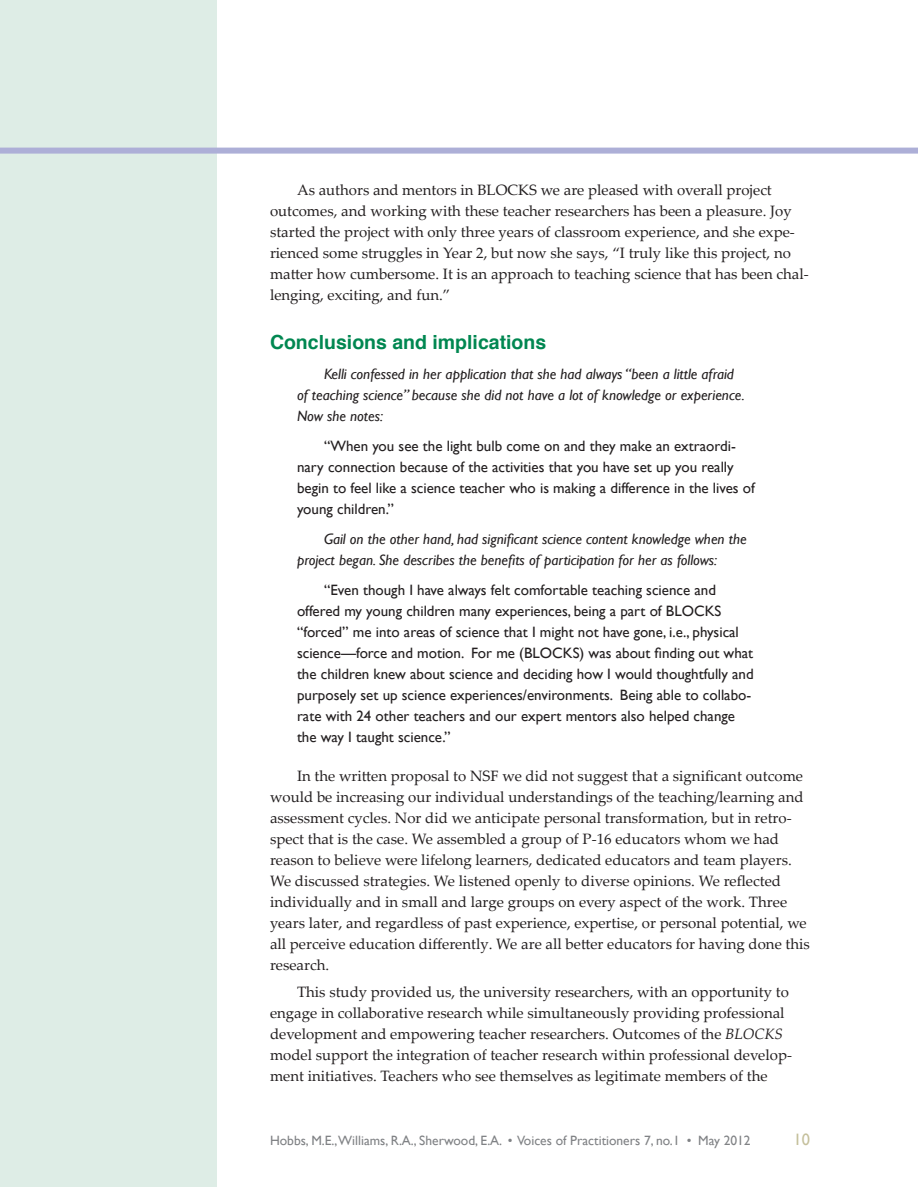
<style>
.page{position:relative;width:918px;height:1188px;background:#fff}
.page>*{position:absolute;margin:0;border:0;box-sizing:border-box;transform-origin:0 0}
.SH1{font:700 19.5px "Helvetica";color:#008751}
.t1{font:16.5px "Gill Sans";color:#c5c09c}
.body_text{font:15px/21px "Palatino Linotype";color:#231f20}
.Vignette{font:15px/21px "Gill Sans";color:#231f20}
.Vignette-2{font:italic 15px/21px "Gill Sans";color:#231f20}
.t2{font:13.5px "Gill Sans";color:#808285}
.s1{font-style:italic}
</style>
<div class="page">
<div style="left:0;top:1px;width:216px;height:1186px;background:#deede6"></div>
<div style="left:0;top:148px;width:918px;height:6px;background:#adafd7"></div>
<p class="body_text" style="left:270px;top:178px;width:540px;text-indent:27px">As authors and mentors in BLOCKS we are pleased with overall project outcomes, and working with these teacher researchers has been a pleasure. Joy started the project with only three years of classroom experience, and she expe&shy;rienced some struggles in Year 2, but now she says, “I truly like this project, no matter how cumbersome. It is an approach to teaching science that has been chal&shy;lenging, exciting, and fun.”</p>
<p class="SH1" style="left:270px;top:326px;width:278px">Conclusions and implications</p>
<p class="Vignette-2" style="left:297px;top:364px;width:449px;text-indent:27px">Kelli confessed in her application that she had always “been a little afraid of teaching science” because she did not have a lot of knowledge or experience.<br>Now she notes:</p>
<p class="Vignette" style="left:297px;top:436px;width:459px;text-indent:27px">“When you see the light bulb come on and they make an extraordi&shy;nary connection because of the activities that you have set up you really begin to feel like a science teacher who is making a difference in the lives of young children.”</p>
<p class="Vignette-2" style="left:297px;top:529px;width:451px;text-indent:27px">Gail on the other hand, had significant science content knowledge when the project began. She describes the benefits of participation for her as follows:</p>
<p class="Vignette" style="left:297px;top:580px;width:458px;text-indent:27px">“Even though I have always felt comfortable teaching science and offered my young children many experiences, being a part of BLOCKS “forced” me into areas of science that I might not have gone, i.e., physical science—force and motion. For me (BLOCKS) was about finding out what the children knew about science and deciding how I would thoughtfully and purposely set up science experiences/environments. Being able to collabo&shy;rate with 24 other teachers and our expert mentors also helped change the way I taught science.”</p>
<p class="body_text" style="left:270px;top:765px;width:541px;text-indent:27px">In the written proposal to NSF we did not suggest that a significant outcome would be increasing our individual understandings of the teaching/learning and assessment cycles. Nor did we anticipate personal transformation, but in retro&shy;spect that is the case. We assembled a group of P-16 educators whom we had reason to believe were lifelong learners, dedicated educators and team players.<br>We discussed strategies. We listened openly to diverse opinions. We reflected individually and in small and large groups on every aspect of the work. Three years later, and regardless of past experience, expertise, or personal potential, we all perceive education differently. We are all better educators for having done this research.</p>
<p class="body_text" style="left:270px;top:981px;width:524px;text-indent:27px">This study provided us, the university researchers, with an opportunity to engage in collaborative research while simultaneously providing professional development and empowering teacher researchers. Outcomes of the <span class="s1">BLOCKS </span>model support the integration of teacher research within professional develop&shy;ment initiatives. Teachers who see themselves as legitimate members of the</p>
<p class="t2" style="left:270px;top:1133px;width:482px">Hobbs, M.E.,Williams, R.A., Sherwood, E.A. • Voices of Practitioners 7, no.1 • May 2012</p>
<p class="t1" style="left:794px;top:1130px;width:18px">10</p>
</div>
